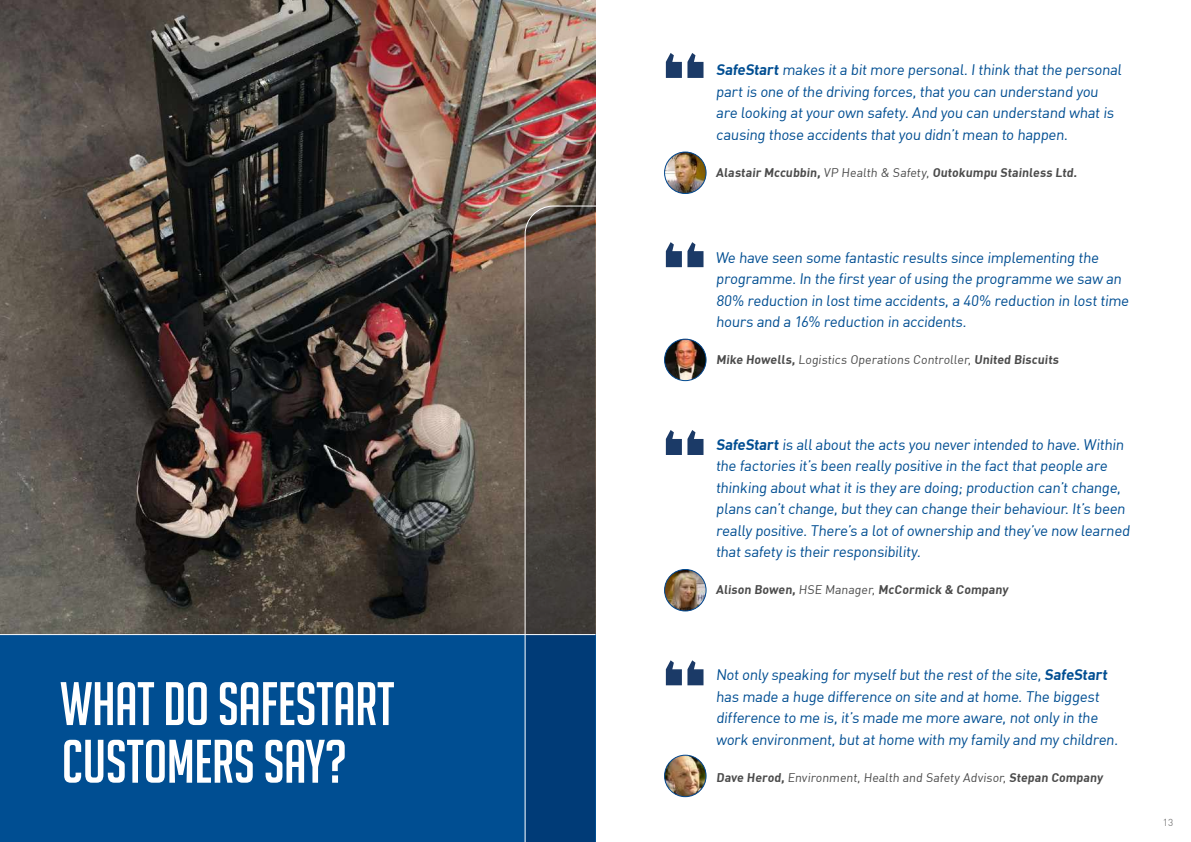
<style>
.page{position:relative;width:1191px;height:842px;background:#fff}
.page>*{position:absolute;margin:0;border:0;box-sizing:border-box;transform-origin:0 0}
.t1{font:59.8px/57.6px "Big Noodle Titling";letter-spacing:-.005em;color:#fff}
.t2{font:15px/21.5px "DIN";color:#004e92}
.t3{font:12.4px "DIN";color:#4b4b4b}
.t4{font:12.4px "DIN Bold";color:#4b4b4b}
.t5{font:10px "DIN";color:#818181}
.s1{font-family:"DIN Bold"}
.s2{font-family:"DIN"}
</style>
<div class="page">
<img style="left:0;top:0;width:595px;height:634px">
<div style="left:0;top:634px;width:595px;height:208px;background:#004e92"></div>
<svg style="left:524px;top:206px;width:183px;height:636px"></svg>
<hr style="left:0;top:634px;width:595px;height:1px;background:#fff">
<svg style="left:666px;top:53px;width:37px;height:25px"></svg>
<svg style="left:666px;top:242px;width:37px;height:25px"></svg>
<svg style="left:666px;top:430px;width:37px;height:25px"></svg>
<svg style="left:666px;top:660px;width:37px;height:25px"></svg>
<img style="left:664px;top:152px;width:42px;height:41px;border-radius:21px">
<div style="left:664px;top:152px;width:42px;height:42px;border:1px solid #004e92;border-radius:50%"></div>
<img style="left:664px;top:339px;width:42px;height:42px;border-radius:21px">
<div style="left:664px;top:339px;width:42px;height:42px;border:1px solid #004e92;border-radius:50%"></div>
<img style="left:664px;top:569px;width:42px;height:42px;border-radius:21px">
<div style="left:664px;top:569px;width:42px;height:42px;border:1px solid #004e92;border-radius:50%"></div>
<img style="left:664px;top:755px;width:42px;height:42px;border-radius:20px">
<div style="left:664px;top:755px;width:42px;height:42px;border:1px solid #004e92;border-radius:50%"></div>
<h1 class="t1" style="left:60px;top:675px;width:336px">WHAT DO SAFESTART<br>CUSTOMERS SAY?</h1>
<p class="t2" style="left:716px;top:59px;width:409px"><span class="s1">SafeStart</span> makes it a bit more personal. I think that the personal part is one of the driving forces, that you can understand you are looking at your own safety. And you can understand what is causing those accidents that you didn’t mean to happen.</p>
<p class="t4" style="left:716px;top:164px;width:364px">Alastair Mccubbin, <span class="s2">VP Health &amp; Safety,</span> Outokumpu Stainless Ltd.</p>
<p class="t2" style="left:715px;top:246px;width:417px">We have seen some fantastic results since implementing the programme. In the first year of using the programme we saw an 80% reduction in lost time accidents, a 40% reduction in lost time hours and a 16% reduction in accidents.</p>
<p class="t3" style="left:716px;top:352px;width:345px"><span class="s1">Mike Howells,</span> Logistics Operations Controller, <span class="s1">United Biscuits</span></p>
<p class="t2" style="left:715px;top:433px;width:417px"><span class="s1">SafeStart</span> is all about the acts you never intended to have. Within the factories it’s been really positive in the fact that people are thinking about what it is they are doing; production can’t change, plans can’t change, but they can change their behaviour. It’s been really positive. There’s a lot of ownership and they’ve now learned that safety is their responsibility.</p>
<p class="t4" style="left:716px;top:582px;width:294px">Alison Bowen, <span class="s2">HSE Manager,</span> McCormick &amp; Company</p>
<p class="t2" style="left:715px;top:664px;width:406px">Not only speaking for myself but the rest of the site, <span class="s1">SafeStart </span>has made a huge difference on site and at home. The biggest difference to me is, it’s made me more aware, not only in the work environment, but at home with my family and my children.</p>
<p class="t3" style="left:716px;top:769px;width:388px"><span class="s1">Dave Herod,</span> Environment, Health and Safety Advisor, <span class="s1">Stepan Company</span></p>
<p class="t5" style="left:1163px;top:816px;width:12px">13</p>
</div>
